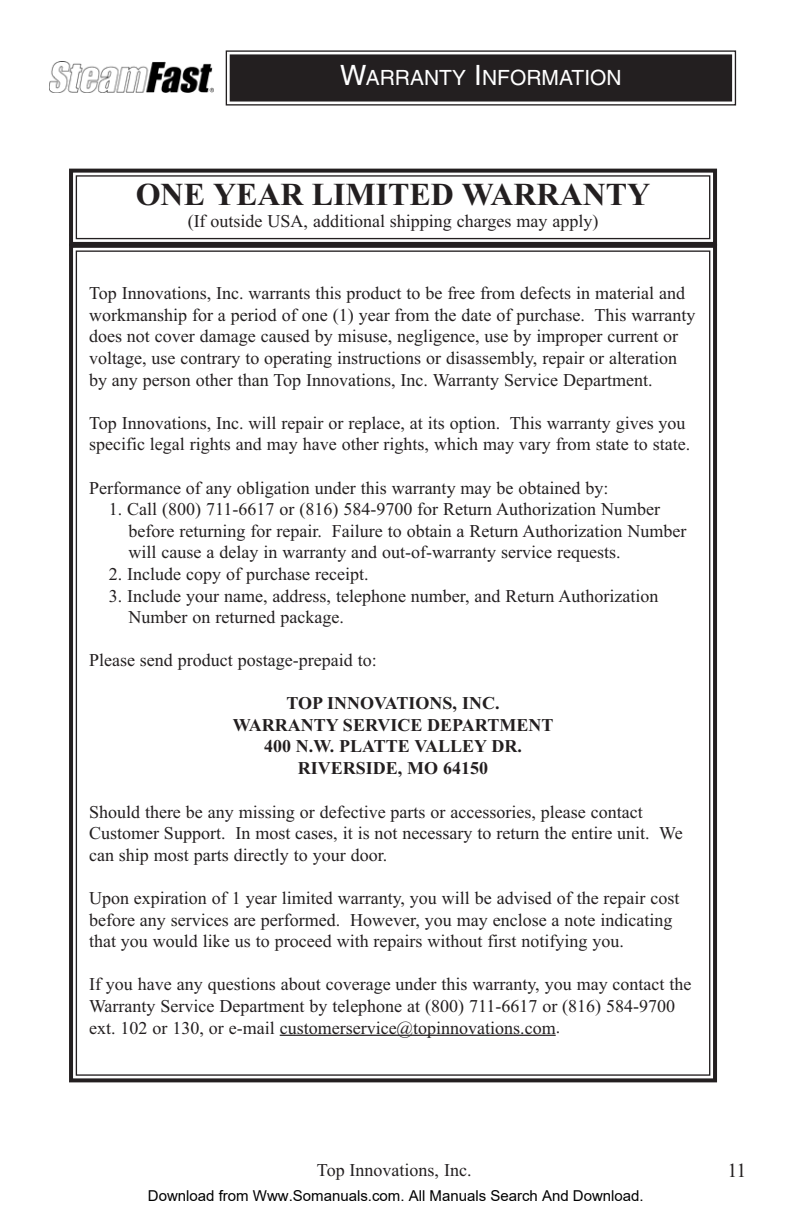
<style>
.page{position:relative;width:792px;height:1224px;background:#fff}
.page>*{position:absolute;margin:0;border:0;box-sizing:border-box;transform-origin:0 0}
.t1{font:700 32px "Times New Roman";color:#231f20}
.t2{font:21px "Helvetica";color:#fff}
.t3{font:20px "Times New Roman";color:#231f20}
.t4{font:18px/21.6px "Times New Roman";color:#231f20}
.t5{font:700 18px/21.6px "Times New Roman";color:#231f20;text-align:center}
.t6{font:15px "Arial";color:#000}
.s1{font-size:28px}
</style>
<div class="page">
<div style="left:232px;top:56px;width:498px;height:44px;background:#231f20"></div>
<div style="left:226px;top:50px;width:510px;height:56px;border:1px solid #231f20"></div>
<div style="left:230px;top:54px;width:502px;height:48px;border:4px solid #231f20"></div>
<div style="left:69px;top:169px;width:648px;height:77px;border:4px solid #231f20"></div>
<div style="left:76px;top:175px;width:634px;height:64px;border:1px solid #231f20"></div>
<hr style="left:280px;top:1035px;width:276px;height:1px;background:#231f20">
<div style="left:69px;top:244px;width:648px;height:838px;border:4px solid #231f20"></div>
<div style="left:46px;top:59px;width:168px;height:37px;background:linear-gradient(to right,#fff,#fff)"></div>
<img style="left:49px;top:61px;width:164px;height:31px">
<p class="t2" style="left:340px;top:70px;width:283px"><span class="s1">W</span>ARRANTY <span class="s1">I</span>NFORMATION</p>
<h1 class="t1" style="left:136px;top:184px;width:516px">ONE YEAR LIMITED WARRANTY</h1>
<p class="t4" style="left:188px;top:212px;width:412px">(If outside USA, additional shipping charges may apply)</p>
<p class="t4" style="left:89px;top:284px;width:608px">Top Innovations, Inc. warrants this product to be free from defects in material and workmanship for a period of one (1) year from the date of purchase. This warranty does not cover damage caused by misuse, negligence, use by improper current or voltage, use contrary to operating instructions or disassembly, repair or alteration by any person other than Top Innovations, Inc. Warranty Service Department.</p>
<p class="t4" style="left:89px;top:414px;width:603px">Top Innovations, Inc. will repair or replace, at its option. This warranty gives you specific legal rights and may have other rights, which may vary from state to state.</p>
<p class="t4" style="left:89px;top:478px;width:521px">Performance of any obligation under this warranty may be obtained by:</p>
<p class="t4" style="left:129px;top:500px;width:559px;text-indent:-20px">1. Call (800) 711-6617 or (816) 584-9700 for Return Authorization Number before returning for repair. Failure to obtain a Return Authorization Number will cause a delay in warranty and out-of-warranty service requests.</p>
<p class="t4" style="left:109px;top:565px;width:261px">2. Include copy of purchase receipt.</p>
<p class="t4" style="left:129px;top:586px;width:531px;text-indent:-20px">3. Include your name, address, telephone number, and Return Authorization<br>Number on returned package.</p>
<p class="t4" style="left:89px;top:651px;width:289px">Please send product postage-prepaid to:</p>
<p class="t5" style="left:233px;top:694px;width:322px">TOP INNOVATIONS, INC.<br>WARRANTY SERVICE DEPARTMENT<br>400 N.W. PLATTE VALLEY DR.<br>RIVERSIDE, MO 64150</p>
<p class="t4" style="left:89px;top:802px;width:595px">Should there be any missing or defective parts or accessories, please contact<br>Customer Support. In most cases, it is not necessary to return the entire unit. We can ship most parts directly to your door.</p>
<p class="t4" style="left:89px;top:889px;width:592px">Upon expiration of 1 year limited warranty, you will be advised of the repair cost before any services are performed. However, you may enclose a note indicating that you would like us to proceed with repairs without first notifying you.</p>
<p class="t4" style="left:89px;top:975px;width:604px">If you have any questions about coverage under this warranty, you may contact the<br>Warranty Service Department by telephone at (800) 711-6617 or (816) 584-9700 ext. 102 or 130, or e-mail customerservice@topinnovations.com.</p>
<p class="t4" style="left:317px;top:1161px;width:156px">Top Innovations, Inc.</p>
<p class="t3" style="left:727px;top:1163px;width:21px">11</p>
<p class="t6" style="left:148px;top:1187px;width:497px">Download from Www.Somanuals.com. All Manuals Search And Download.</p>
</div>
